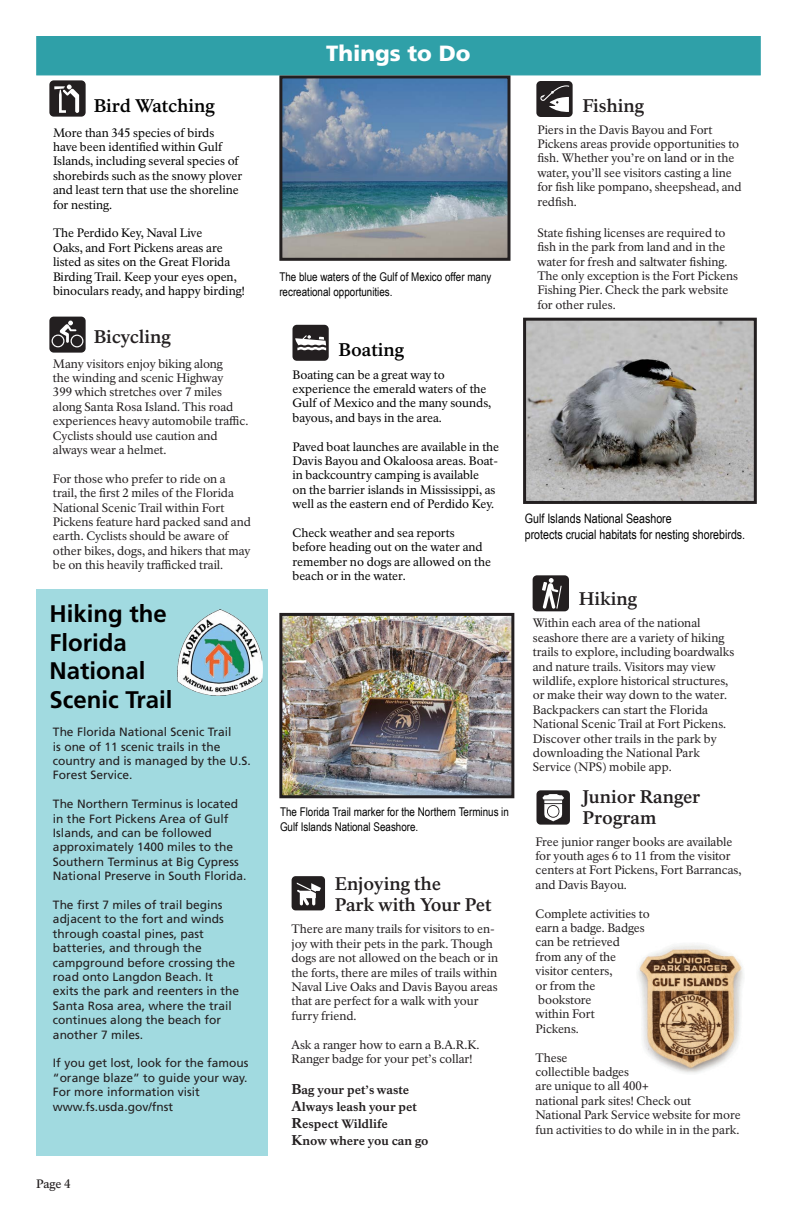
<style>
.page{position:relative;width:792px;height:1224px;background:#fff}
.page>*{position:absolute;margin:0;border:0;box-sizing:border-box;transform-origin:0 0}
.t1{font:700 24px/28.8px "Frutiger LT Std";color:#000}
.t2{font:900 22px "Frutiger LT Std";color:#fff}
.t3{font:700 18px/21.6px "NPS Rawlinson OT";letter-spacing:-.005em;color:#231f20}
.t4{font:700 18px "NPS Rawlinson OT";color:#000}
.t5{font:13px/15.6px "Arial Narrow";color:#000}
.t6{font:12px/14.4px "NPS Rawlinson OT";letter-spacing:-.005em;color:#231f20}
.t7{font:12px/14.4px "NPS Rawlinson OT";letter-spacing:-.005em;color:#000}
.t8{font:12px/14.4px "Frutiger LT Std";color:#231f20}
.t9{font:12px/14.4px "Arial Narrow";color:#000}
.t10{font:800 12px/16.8px "NPS Rawlinson OT";color:#231f20}
.t11{font:500 12px "NPS Rawlinson OT";color:#231f20}
.s1{font-size:14px}
</style>
<div class="page">
<div style="left:36px;top:589px;width:232px;height:567px;background:#a1dae0"></div>
<div style="left:36px;top:36px;width:725px;height:39px;background:#2fa0a8"></div>
<div style="left:536px;top:81px;width:37px;height:36px;background:#231f20;border-radius:4px"></div>
<svg style="left:540px;top:85px;width:29px;height:27px"></svg>
<div style="left:49px;top:80px;width:37px;height:37px;background:#231f20;border-radius:4px"></div>
<svg style="left:54px;top:85px;width:25px;height:28px"></svg>
<img style="left:527px;top:322px;width:226px;height:178px">
<div style="left:523px;top:318px;width:234px;height:186px;border:3px solid #231f20"></div>
<img style="left:283px;top:617px;width:227px;height:177px">
<div style="left:279px;top:613px;width:235px;height:185px;border:3px solid #231f20"></div>
<img style="left:283px;top:79px;width:223px;height:178px">
<div style="left:279px;top:75px;width:231px;height:186px;border:3px solid #231f20"></div>
<div style="left:292px;top:325px;width:37px;height:36px;background:#231f20;border-radius:4px"></div>
<svg style="left:295px;top:335px;width:31px;height:15px"></svg>
<div style="left:533px;top:575px;width:36px;height:36px;background:#231f20;border-radius:4px"></div>
<svg style="left:542px;top:578px;width:20px;height:31px"></svg>
<div style="left:49px;top:317px;width:37px;height:36px;background:#231f20;border-radius:4px"></div>
<svg style="left:52px;top:321px;width:31px;height:26px"></svg>
<div style="left:292px;top:876px;width:33px;height:34px;background:#231f20;border-radius:4px"></div>
<svg style="left:297px;top:883px;width:24px;height:23px"></svg>
<svg style="left:537px;top:790px;width:33px;height:35px"></svg>
<img style="left:638px;top:944px;width:105px;height:129px">
<img style="left:177px;top:610px;width:85px;height:86px">
<h3 class="t4" style="left:94px;top:95px;width:122px">Bird Watching</h3>
<p class="t7" style="left:53px;top:125px;width:191px">More than 345 species of birds<br>have been identified within Gulf<br>Islands, including several species of shorebirds such as the snowy plover and least tern that use the shoreline for nesting.</p>
<p class="t7" style="left:53px;top:226px;width:193px">The Perdido Key, Naval Live<br>Oaks, and Fort Pickens areas are listed as sites on the Great Florida Birding Trail. Keep your eyes open, binoculars ready, and happy birding!</p>
<h3 class="t3" style="left:94px;top:326px;width:79px">Bicycling</h3>
<p class="t6" style="left:53px;top:356px;width:197px">Many visitors enjoy biking along<br>the winding and scenic Highway<br>399 which stretches over 7 miles along Santa Rosa Island. This road experiences heavy automobile traffic.<br>Cyclists should use caution and always wear a helmet.</p>
<p class="t6" style="left:53px;top:472px;width:199px">For those who prefer to ride on a trail, the first 2 miles of the Florida National Scenic Trail within Fort Pickens feature hard packed sand and earth. Cyclists should be aware of other bikes, dogs, and hikers that may be on this heavily trafficked trail.</p>
<h3 class="t1" style="left:49px;top:599px;width:125px">Hiking the<br>Florida<br>National<br>Scenic Trail</h3>
<p class="t8" style="left:53px;top:725px;width:199px">The Florida National Scenic Trail<br>is one of 11 scenic trails in the country and is managed by the U.S.<br>Forest Service.</p>
<p class="t8" style="left:53px;top:797px;width:195px">The Northern Terminus is located in the Fort Pickens Area of Gulf<br>Islands, and can be followed approximately 1400 miles to the<br>Southern Terminus at Big Cypress<br>National Preserve in South Florida.</p>
<p class="t8" style="left:53px;top:898px;width:188px">The first 7 miles of trail begins adjacent to the fort and winds through coastal pines, past batteries, and through the campground before crossing the road onto Langdon Beach. It exits the park and reenters in the<br>Santa Rosa area, where the trail continues along the beach for another 7 miles.</p>
<p class="t8" style="left:53px;top:1056px;width:197px">If you get lost, look for the famous “orange blaze” to guide your way.<br>For more information visit www.fs.usda.gov/fnst</p>
<p class="t11" style="left:36px;top:1176px;width:36px">Page 4</p>
<h2 class="t2" style="left:326px;top:40px;width:146px">Things to Do</h2>
<p class="t9" style="left:279px;top:269px;width:214px">The blue waters of the Gulf of Mexico offer many recreational opportunities.</p>
<h3 class="t4" style="left:338px;top:339px;width:67px">Boating</h3>
<p class="t7" style="left:292px;top:367px;width:200px">Boating can be a great way to experience the emerald waters of the<br>Gulf of Mexico and the many sounds, bayous, and bays in the area.</p>
<p class="t7" style="left:292px;top:439px;width:208px">Paved boat launches are available in the Davis Bayou and Okaloosa areas. Boat&shy;in backcountry camping is available<br>on the barrier islands in Mississippi, as well as the eastern end of Perdido Key.</p>
<p class="t7" style="left:292px;top:526px;width:200px">Check weather and sea reports before heading out on the water and remember no dogs are allowed on the beach or in the water.</p>
<p class="t9" style="left:280px;top:804px;width:230px">The Florida Trail marker for the Northern Terminus in<br>Gulf Islands National Seashore.</p>
<h3 class="t3" style="left:335px;top:873px;width:158px">Enjoying the<br>Park with Your Pet</h3>
<p class="t6" style="left:292px;top:922px;width:208px">There are many trails for visitors to en&shy;joy with their pets in the park. Though dogs are not allowed on the beach or in the forts, there are miles of trails within Naval Live Oaks and Davis Bayou areas that are perfect for a walk with your furry friend.</p>
<p class="t6" style="left:292px;top:1037px;width:189px">Ask a ranger how to earn a B.A.R.K.<br>Ranger badge for your pet’s collar!</p>
<p class="t10" style="left:292px;top:1082px;width:138px"><span class="s1">B</span>ag your pet’s waste<br><span class="s1">A</span>lways leash your pet<br><span class="s1">R</span>espect Wildlife<br><span class="s1">K</span>now where you can go</p>
<h3 class="t3" style="left:582px;top:95px;width:63px">Fishing</h3>
<p class="t6" style="left:537px;top:122px;width:206px">Piers in the Davis Bayou and Fort Pickens areas provide opportunities to fish. Whether you’re on land or in the water, you’ll see visitors casting a line for fish like pompano, sheepshead, and redfish.</p>
<p class="t6" style="left:537px;top:226px;width:202px">State fishing licenses are required to fish in the park from land and in the water for fresh and saltwater fishing.<br>The only exception is the Fort Pickens Fishing Pier. Check the park website for other rules.</p>
<p class="t5" style="left:525px;top:510px;width:222px">Gulf Islands National Seashore<br>protects crucial habitats for nesting shorebirds.</p>
<h3 class="t3" style="left:579px;top:588px;width:60px">Hiking</h3>
<p class="t6" style="left:533px;top:616px;width:203px">Within each area of the national seashore there are a variety of hiking trails to explore, including boardwalks and nature trails. Visitors may view wildlife, explore historical structures, or make their way down to the water.<br>Backpackers can start the Florida National Scenic Trail at Fort Pickens.<br>Discover other trails in the park by downloading the National Park Service (NPS) mobile app.</p>
<h3 class="t3" style="left:582px;top:786px;width:120px">Junior Ranger<br>Program</h3>
<p class="t6" style="left:536px;top:834px;width:207px">Free junior ranger books are available for youth ages 6 to 11 from the visitor centers at Fort Pickens, Fort Barrancas, and Davis Bayou.</p>
<p class="t6" style="left:536px;top:906px;width:116px">Complete activities to earn a badge. Badges can be retrieved<br>from any of the visitor centers,<br>or from the bookstore<br>within Fort<br>Pickens.</p>
<p class="t6" style="left:536px;top:1050px;width:207px">These<br>collectible badges<br>are unique to all 400+<br>national park sites! Check out<br>National Park Service website for more fun activities to do while in in the park.</p>
</div>
